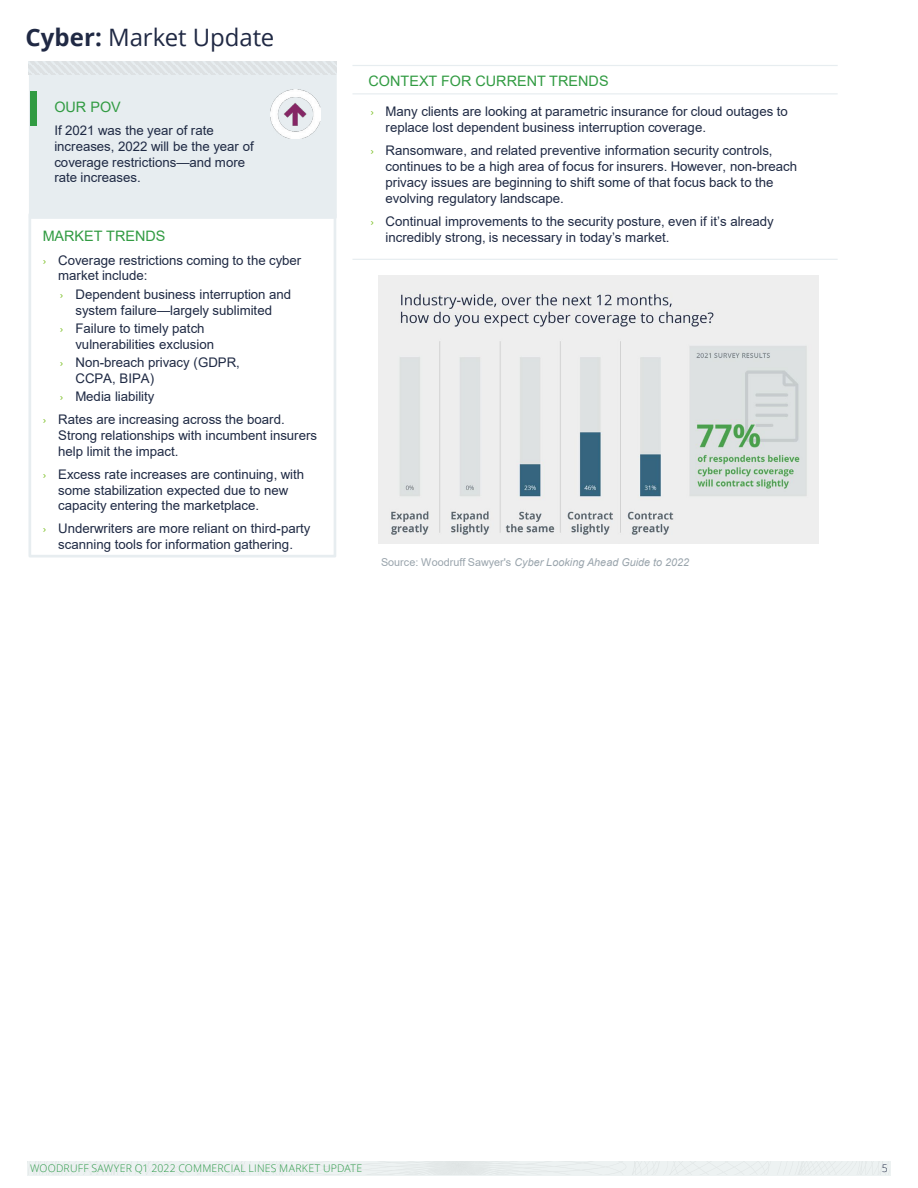
<style>
.page{position:relative;width:918px;height:1188px;background:#fff}
.page>*{position:absolute;margin:0;border:0;box-sizing:border-box;transform-origin:0 0}
.t1{font:26.4px "Arial";color:#1f2a44}
.t2{font:24px "Open Sans";letter-spacing:-.005em;color:#202944}
.t3{font:700 24px "Open Sans";letter-spacing:.005em;color:#202944}
.t4{font:14.4px "Arial";color:#319b42}
.t5{font:13.2px/15.9px "Arial";color:#1f2a44}
.t6{font:italic 10.8px "Arial";letter-spacing:.005em;color:#99a4ac}
.t7{font:300 10.5px "Open Sans";letter-spacing:.02em;color:#2b9947}
.t8{font:300 10.5px "Open Sans";color:#202944}
.s1{font-family:"Arial";font-weight:700;font-size:26.4px;color:#1f2a44}
.s2{font-family:"Segoe UI";font-size:11.25px;color:#78be20}
.s3{font-style:normal}
</style>
<div class="page">
<div style="left:27px;top:1161px;width:864px;height:15px;background:#edf2f2"></div>
<svg style="left:38px;top:1161px;width:845px;height:13px"></svg>
<div style="left:28px;top:213px;width:308px;height:345px;border:3px solid #e7edf0"></div>
<hr style="left:352px;top:259px;width:486px;height:1px;background:#e7edf0">
<div style="left:29px;top:61px;width:308px;height:158px;background:#e7edf0"></div>
<div style="left:30px;top:91px;width:6px;height:35px;background:#319b42"></div>
<img style="left:271px;top:89px;width:49px;height:49px">
<svg style="left:28px;top:61px;width:308px;height:14px;background:#e0e5e7"></svg>
<hr style="left:352px;top:93px;width:486px;height:1px;background:#e7edf0">
<hr style="left:352px;top:65px;width:486px;height:1px;background:#e7edf0">
<img style="left:379px;top:276px;width:440px;height:268px">
<h2 class="t2" style="left:30px;top:21px;width:246px"><span class="s1">Cyber:</span> Market Update</h2>
<h1 class="t1" style="left:121px;top:19px;width:175px">Market Update</h1>
<h2 class="t3" style="left:26px;top:20px;width:78px">Cyber:</h2>
<p class="t4" style="left:54px;top:97px;width:68px">OUR POV</p>
<p class="t5" style="left:54px;top:122px;width:201px">If 2021 was the year of rate increases, 2022 will be the year of coverage restrictions—and more rate increases.</p>
<p class="t4" style="left:43px;top:226px;width:124px">MARKET TRENDS</p>
<p class="t5" style="left:58px;top:252px;width:245px;text-indent:-16px"><span class="s2">›</span> Coverage restrictions coming to the cyber market include:</p>
<p class="t5" style="left:60px;top:286px;width:233px;text-align:center"><span class="s2">›</span> Dependent business interruption and system failure—largely sublimited</p>
<p class="t5" style="left:76px;top:320px;width:140px;text-indent:-16px"><span class="s2">›</span> Failure to timely patch vulnerabilities exclusion</p>
<p class="t5" style="left:76px;top:354px;width:166px;text-indent:-16px"><span class="s2">›</span> Non-breach privacy (GDPR,<br>CCPA, BIPA)</p>
<p class="t5" style="left:43px;top:385px;width:244px;line-height:23.1px;text-indent:17px"><span class="s2">›</span> Media liability<br><span class="s2">›</span> Rates are increasing across the board.</p>
<p class="t5" style="left:58px;top:427px;width:260px">Strong relationships with incumbent insurers help limit the impact.</p>
<p class="t5" style="left:58px;top:466px;width:248px;text-indent:-16px"><span class="s2">›</span> Excess rate increases are continuing, with some stabilization expected due to new capacity entering the marketplace.</p>
<p class="t5" style="left:43px;top:521px;width:269px;text-align:center"><span class="s2">›</span> Underwriters are more reliant on third-party scanning tools for information gathering.</p>
<p class="t4" style="left:368px;top:71px;width:242px">CONTEXT FOR CURRENT TRENDS</p>
<p class="t5" style="left:386px;top:104px;width:404px;text-indent:-15px"><span class="s2">›</span> Many clients are looking at parametric insurance for cloud outages to replace lost dependent business interruption coverage.</p>
<p class="t5" style="left:386px;top:143px;width:413px;text-indent:-15px"><span class="s2">›</span> Ransomware, and related preventive information security controls, continues to be a high area of focus for insurers. However, non-breach privacy issues are beginning to shift some of that focus back to the evolving regulatory landscape.</p>
<p class="t5" style="left:386px;top:213px;width:390px;text-indent:-15px"><span class="s2">›</span> Continual improvements to the security posture, even if it’s already incredibly strong, is necessary in today’s market.</p>
<p class="t6" style="left:381px;top:555px;width:310px"><span class="s3">Source: Woodruff Sawyer's</span> Cyber Looking Ahead Guide to 2022</p>
<p class="t7" style="left:30px;top:1161px;width:334px">WOODRUFF SAWYER Q1 2022 COMMERCIAL LINES MARKET UPDATE</p>
<p class="t8" style="left:882px;top:1161px;width:7px">5</p>
</div>
